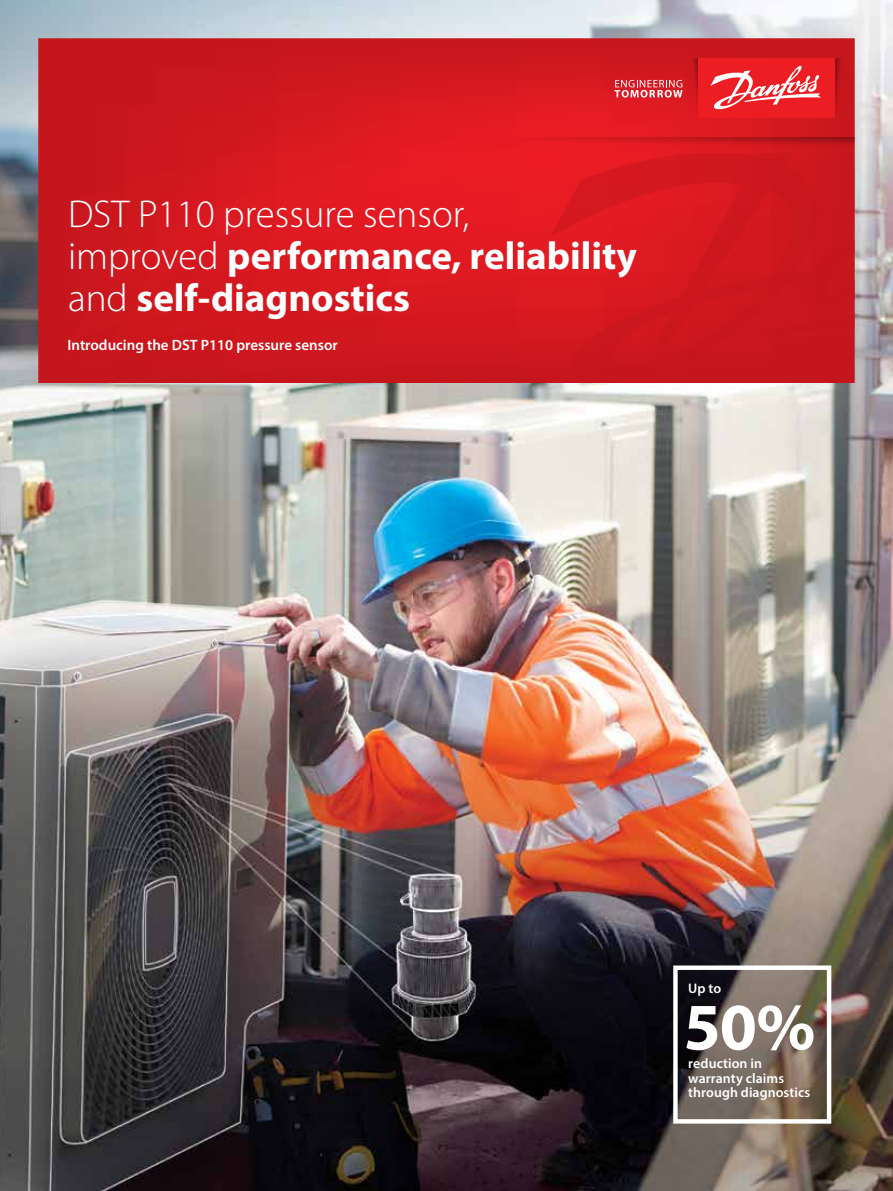
<style>
.page{position:relative;width:893px;height:1191px;background:#fff}
.page>*{position:absolute;margin:0;border:0;box-sizing:border-box;transform-origin:0 0}
.t1{font:700 66.9px "Myriad Pro";color:#fff}
.t2{font:700 39px/42px "Myriad Pro";color:#fff}
.t3{font:600 15px "Myriad Pro";color:#fff}
.t4{font:600 13.8px/14.2px "Myriad Pro";letter-spacing:.005em;color:#fff}
.s1{font-weight:300}
</style>
<div class="page">
<img style="left:0;top:0;width:893px;height:1191px">
<svg style="left:38px;top:38px;width:817px;height:345px"></svg>
<svg style="left:550px;top:153px;width:305px;height:230px;fill:#ce171e"></svg>
<svg style="left:835px;top:58px;width:11px;height:60px"></svg>
<svg style="left:687px;top:58px;width:11px;height:60px"></svg>
<div style="left:698px;top:58px;width:137px;height:60px;background:#ed1d24"></div>
<svg style="left:615px;top:80px;width:68px;height:18px"></svg>
<svg style="left:710px;top:65px;width:111px;height:45px"></svg>
<svg style="left:425px;top:138px;width:430px;height:11px"></svg>
<div style="left:673px;top:965px;width:158px;height:158px;border:4px solid #fff"></div>
<p class="t2" style="left:68px;top:192px;width:570px"><span class="s1">DST P110 pressure sensor,<br>improved</span> performance, reliability <span class="s1">and</span> self-diagnostics</p>
<p class="t3" style="left:67px;top:336px;width:272px">Introducing the DST P110 pressure sensor</p>
<p class="t4" style="left:688px;top:980px;width:34px">Up to</p>
<h1 class="t1" style="left:684px;top:983px;width:133px">50%</h1>
<p class="t4" style="left:688px;top:1056px;width:123px">reduction in warranty claims through diagnostics</p>
</div>
